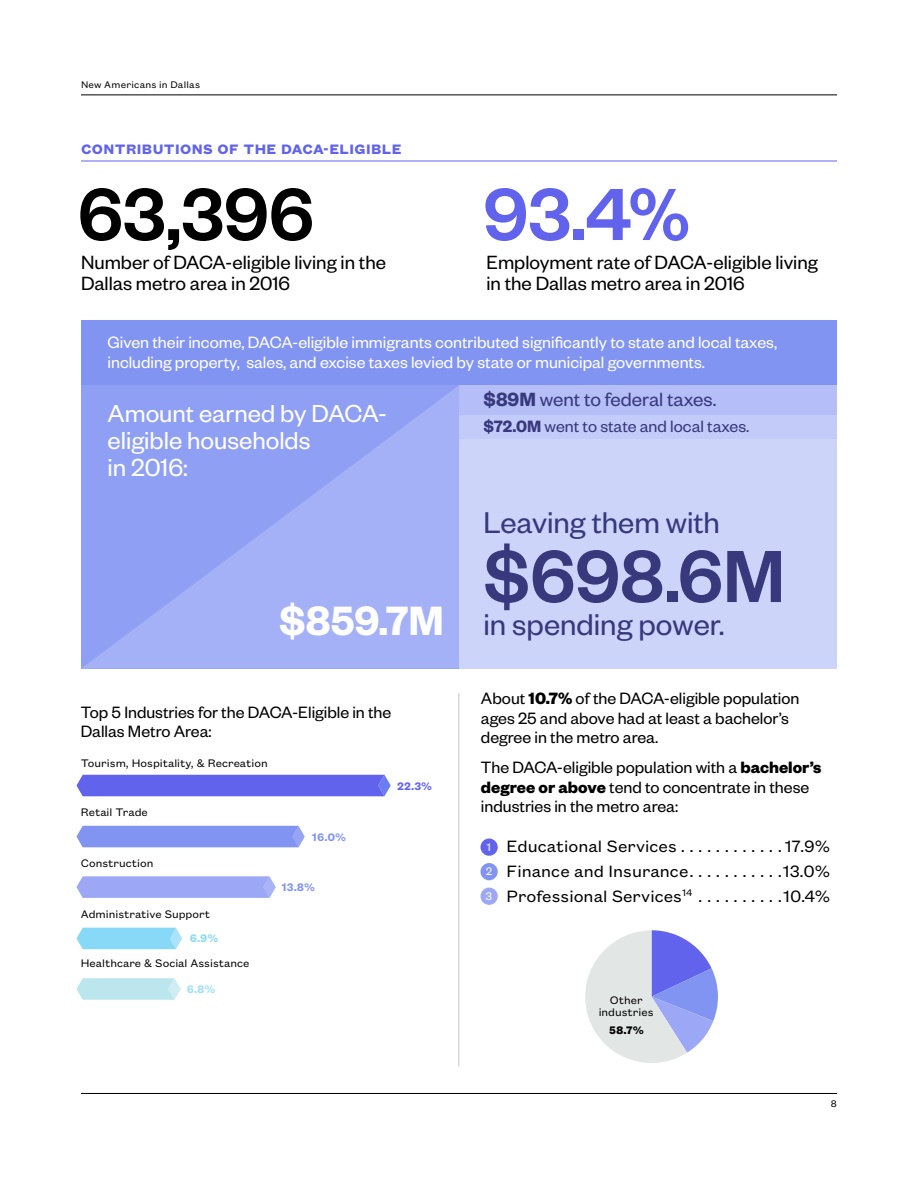
<style>
.page{position:relative;width:918px;height:1188px;background:#fff}
.page>*{position:absolute;margin:0;border:0;box-sizing:border-box;transform-origin:0 0}
.t1{font:186px "Chartwell Pies";color:#6163ed}
.t2{font:500 81px "Founders Grotesk";color:#38387d}
.t3{font:500 81px "Founders Grotesk";color:#000}
.t4{font:500 81px "Founders Grotesk";color:#6163ed}
.t5{font:600 45px "Founders Grotesk";color:#fff}
.t6{font:33px "Founders Grotesk";color:#38387d}
.t7{font:27px/27px "Founders Grotesk";color:#fff}
.t8{font:21px/21px "Founders Grotesk";color:#000}
.t9{font:21px "Founders Grotesk";color:#38387d}
.t10{font:18px/19.5px "Founders Grotesk";color:#000}
.t11{font:18px/19.5px "Founders Grotesk";color:#fff}
.t12{font:18px/24.8px "Founders Grotesk Text";color:#000;text-align:justify}
.t13{font:18px "Founders Grotesk";color:#38387d}
.t14{font:700 15px "Founders Grotesk Text";letter-spacing:.025em;color:#6163ed}
.t15{font:12px/12px "Founders Grotesk Text";color:#000;text-align:center}
.t16{font:600 12px "Founders Grotesk Text";color:#8294f2}
.t17{font:700 12px "Founders Grotesk Text";color:#000}
.t18{font:600 12px "Founders Grotesk Text";color:#6163ed}
.t19{font:600 12px "Founders Grotesk Text";color:#87d9f7}
.t20{font:600 12px "Founders Grotesk Text";color:#9fe0f9}
.t21{font:12px "Founders Grotesk Text";color:#fff}
.t22{font:10.5px "Founders Grotesk Text";letter-spacing:.02em;color:#000}
.s1{font-weight:600}
.s2{font-weight:700}
.s3{color:#8294f2}
.s4{color:#9ca8f5}
.s5{color:#e2e7e6}
</style>
<div class="page">
<hr style="left:81px;top:94px;width:756px;height:1px;background:#000">
<hr style="left:81px;top:1093px;width:756px;height:1px;background:#000">
<div style="left:459px;top:415px;width:378px;height:24px;background:#c3cbf9"></div>
<hr style="left:81px;top:161px;width:756px;height:1px;background:#6163ed">
<div style="left:81px;top:321px;width:756px;height:64px;background:#8294f2"></div>
<svg style="left:81px;top:385px;width:378px;height:284px;background:#99a7f4"></svg>
<div style="left:459px;top:439px;width:378px;height:230px;background:#ccd4fa"></div>
<div style="left:459px;top:385px;width:378px;height:30px;background:#b5bef7"></div>
<div style="left:480px;top:839px;width:18px;height:17px;background:#6163ed;border-radius:50%"></div>
<div style="left:480px;top:888px;width:18px;height:17px;background:#9ca8f5;border-radius:50%"></div>
<div style="left:480px;top:863px;width:18px;height:17px;background:#8294f2;border-radius:50%"></div>
<svg style="left:76px;top:978px;width:105px;height:22px;background:#c2e8ee"></svg>
<svg style="left:76px;top:928px;width:106px;height:21px;background:#90dbf7"></svg>
<svg style="left:76px;top:876px;width:200px;height:22px;background:#a1adf5"></svg>
<div style="left:76px;top:826px;width:229px;height:21px;background:#8294f2"></div>
<div style="left:77px;top:775px;width:314px;height:21px;background:#6163ed"></div>
<hr style="left:459px;top:693px;width:1px;height:373px;background:#c7c8ca">
<p class="t22" style="left:81px;top:77px;width:121px">New Americans in Dallas</p>
<p class="t14" style="left:81px;top:139px;width:322px">CONTRIBUTIONS OF THE DACA-ELIGIBLE</p>
<h2 class="t3" style="left:78px;top:164px;width:237px">63,396</h2>
<h2 class="t4" style="left:483px;top:164px;width:208px">93.4%</h2>
<p class="t8" style="left:81px;top:251px;width:307px">Number of DACA-eligible living in the<br>Dallas metro area in 2016</p>
<p class="t8" style="left:487px;top:251px;width:333px">Employment rate of DACA-eligible living in the Dallas metro area in 2016</p>
<p class="t11" style="left:108px;top:332px;width:671px">Given their income, DACA-eligible immigrants contributed significantly to state and local taxes, including property, sales, and excise taxes levied by state or municipal governments.</p>
<h3 class="t7" style="left:108px;top:399px;width:281px">Amount earned by DACA&shy;eligible households<br>in 2016:</h3>
<h3 class="t5" style="left:279px;top:592px;width:167px">$859.7M</h3>
<p class="t10" style="left:81px;top:701px;width:312px">Top 5 Industries for the DACA-Eligible in the<br>Dallas Metro Area:</p>
<p class="t15" style="left:81px;top:756px;width:188px">Tourism, Hospitality, &amp; Recreation</p>
<p class="t15" style="left:81px;top:806px;width:69px">Retail Trade</p>
<p class="t15" style="left:81px;top:856px;width:74px">Construction</p>
<p class="t15" style="left:81px;top:907px;width:131px">Administrative Support</p>
<p class="t15" style="left:81px;top:957px;width:170px">Healthcare &amp; Social Assistance</p>
<p class="t19" style="left:190px;top:930px;width:30px">6.9%</p>
<p class="t20" style="left:187px;top:981px;width:30px">6.8%</p>
<p class="t16" style="left:312px;top:829px;width:36px">16.0%</p>
<p class="t16" style="left:282px;top:879px;width:35px">13.8%</p>
<p class="t18" style="left:397px;top:778px;width:37px">22.3%</p>
<p class="t9" style="left:484px;top:386px;width:234px"><span class="s1">$89M</span> went to federal taxes.</p>
<p class="t13" style="left:484px;top:415px;width:267px"><span class="s1">$72.0M</span> went to state and local taxes.</p>
<h3 class="t6" style="left:484px;top:502px;width:238px">Leaving them with</h3>
<h2 class="t2" style="left:484px;top:526px;width:303px">$698.6M</h2>
<h3 class="t6" style="left:484px;top:604px;width:243px">in spending power.</h3>
<p class="t10" style="left:481px;top:688px;width:320px">About <span class="s2">10.7%</span> of the DACA-eligible population ages 25 and above had at least a bachelor’s degree in the metro area.</p>
<p class="t10" style="left:481px;top:757px;width:342px">The DACA-eligible population with a <span class="s2">bachelor’s degree or above</span> tend to concentrate in these industries in the metro area:</p>
<p class="t21" style="left:487px;top:839px;width:6px">1</p>
<p class="t21" style="left:486px;top:863px;width:8px">2</p>
<p class="t21" style="left:486px;top:888px;width:8px">3</p>
<p class="t12" style="left:507px;top:833px;width:325px">Educational Services . . . . . . . . . . . 17.9% Finance and Insurance . . . . . . . . . . 13.0% Professional Services<sup>14</sup> . . . . . . . . . 10.4%</p>
<h1 class="t1" style="left:576px;top:882px;width:295px">18<span class="s3">3</span><span class="s4">10</span><span class="s5">59</span></h1>
<p class="t15" style="left:599px;top:994px;width:56px">Other industries</p>
<p class="t17" style="left:609px;top:1022px;width:36px">58.7%</p>
<p class="t22" style="left:831px;top:1096px;width:8px">8</p>
</div>
